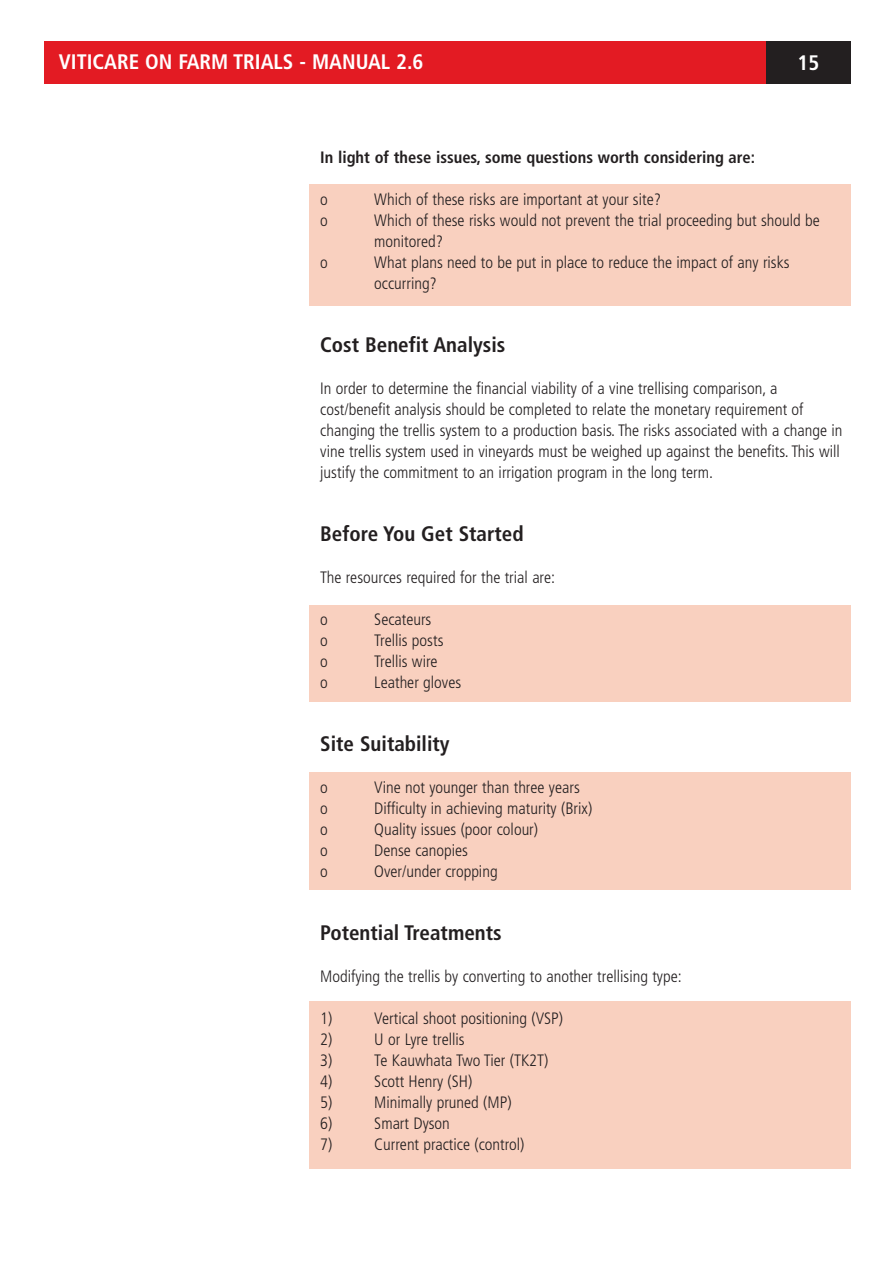
<style>
.page{position:relative;width:893px;height:1263px;background:#fff}
.page>*{position:absolute;margin:0;border:0;box-sizing:border-box;transform-origin:0 0}
.t1{font:700 condensed 21px "Frutiger LT Std";color:#231f20}
.t2{font:700 condensed 21px "Frutiger LT Std";color:#fff}
.t3{font:300 condensed 16.5px/21px "Frutiger LT Std";color:#231f20}
.t4{font:700 condensed 16.5px "Frutiger LT Std";color:#231f20}
</style>
<div class="page">
<div style="left:309px;top:1002px;width:541px;height:167px;background:#f9d0bf"></div>
<div style="left:309px;top:772px;width:541px;height:118px;background:#f9d0bf"></div>
<div style="left:309px;top:605px;width:541px;height:97px;background:#f9d0bf"></div>
<div style="left:309px;top:184px;width:541px;height:121px;background:#f9d0bf"></div>
<div style="left:44px;top:41px;width:806px;height:43px;background:#e31b23"></div>
<div style="left:765px;top:41px;width:85px;height:43px;background:#231f20"></div>
<p class="t2" style="left:59px;top:53px;width:366px">VITICARE ON FARM TRIALS - MANUAL 2.6</p>
<p class="t2" style="left:797px;top:53px;width:23px">15</p>
<p class="t4" style="left:320px;top:151px;width:436px">In light of these issues, some questions worth considering are:</p>
<p class="t3" style="left:320px;top:190px;width:9px">o</p>
<p class="t3" style="left:374px;top:190px;width:288px">Which of these risks are important at your site?</p>
<p class="t3" style="left:320px;top:211px;width:9px">o</p>
<p class="t3" style="left:374px;top:211px;width:447px">Which of these risks would not prevent the trial proceeding but should be monitored?</p>
<p class="t3" style="left:320px;top:253px;width:9px">o</p>
<p class="t3" style="left:374px;top:253px;width:417px">What plans need to be put in place to reduce the impact of any risks occurring?</p>
<p class="t1" style="left:320px;top:336px;width:187px">Cost Benefit Analysis</p>
<p class="t3" style="left:320px;top:379px;width:524px">In order to determine the financial viability of a vine trellising comparison, a cost/benefit analysis should be completed to relate the monetary requirement of changing the trellis system to a production basis. The risks associated with a change in vine trellis system used in vineyards must be weighed up against the benefits. This will justify the commitment to an irrigation program in the long term.</p>
<p class="t1" style="left:320px;top:525px;width:205px">Before You Get Started</p>
<p class="t3" style="left:320px;top:568px;width:236px">The resources required for the trial are:</p>
<p class="t3" style="left:320px;top:610px;width:9px">o</p>
<p class="t3" style="left:374px;top:610px;width:59px">Secateurs</p>
<p class="t3" style="left:320px;top:631px;width:9px">o</p>
<p class="t3" style="left:374px;top:631px;width:71px">Trellis posts</p>
<p class="t3" style="left:320px;top:652px;width:9px">o</p>
<p class="t3" style="left:374px;top:652px;width:65px">Trellis wire</p>
<p class="t3" style="left:320px;top:673px;width:9px">o</p>
<p class="t3" style="left:374px;top:673px;width:88px">Leather gloves</p>
<p class="t1" style="left:320px;top:735px;width:131px">Site Suitability</p>
<p class="t3" style="left:320px;top:778px;width:9px">o</p>
<p class="t3" style="left:374px;top:778px;width:207px">Vine not younger than three years</p>
<p class="t3" style="left:320px;top:799px;width:9px">o</p>
<p class="t3" style="left:374px;top:799px;width:219px">Difficulty in achieving maturity (Brix)</p>
<p class="t3" style="left:320px;top:820px;width:9px">o</p>
<p class="t3" style="left:374px;top:820px;width:165px">Quality issues (poor colour)</p>
<p class="t3" style="left:320px;top:841px;width:9px">o</p>
<p class="t3" style="left:374px;top:841px;width:95px">Dense canopies</p>
<p class="t3" style="left:320px;top:862px;width:9px">o</p>
<p class="t3" style="left:374px;top:862px;width:125px">Over/under cropping</p>
<p class="t1" style="left:320px;top:924px;width:183px">Potential Treatments</p>
<p class="t3" style="left:320px;top:967px;width:363px">Modifying the trellis by converting to another trellising type:</p>
<p class="t3" style="left:320px;top:1009px;width:14px">1)</p>
<p class="t3" style="left:374px;top:1009px;width:190px">Vertical shoot positioning (VSP)</p>
<p class="t3" style="left:320px;top:1030px;width:14px">2)</p>
<p class="t3" style="left:374px;top:1030px;width:92px">U or Lyre trellis</p>
<p class="t3" style="left:320px;top:1051px;width:14px">3)</p>
<p class="t3" style="left:374px;top:1051px;width:176px">Te Kauwhata Two Tier (TK2T)</p>
<p class="t3" style="left:320px;top:1072px;width:14px">4)</p>
<p class="t3" style="left:374px;top:1072px;width:99px">Scott Henry (SH)</p>
<p class="t3" style="left:320px;top:1093px;width:14px">5)</p>
<p class="t3" style="left:374px;top:1093px;width:139px">Minimally pruned (MP)</p>
<p class="t3" style="left:320px;top:1114px;width:14px">6)</p>
<p class="t3" style="left:374px;top:1114px;width:77px">Smart Dyson</p>
<p class="t3" style="left:320px;top:1135px;width:14px">7)</p>
<p class="t3" style="left:374px;top:1135px;width:152px">Current practice (control)</p>
</div>
